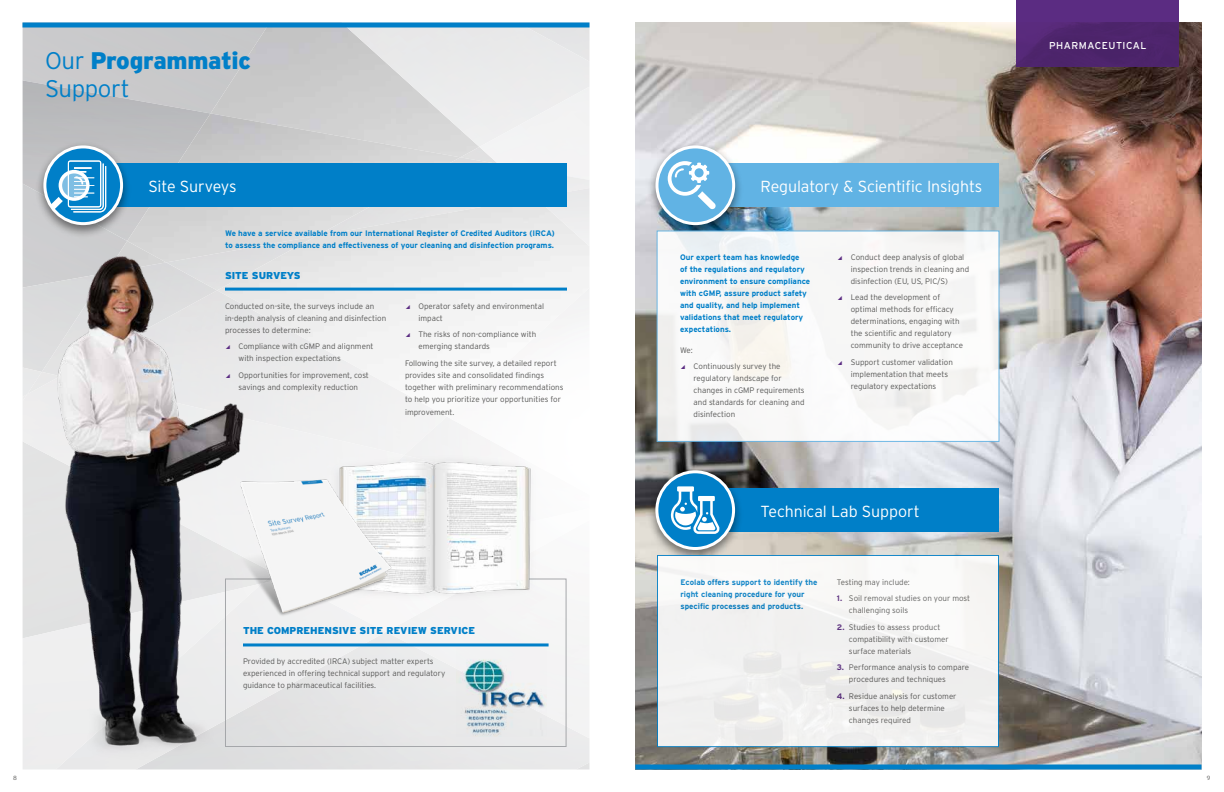
<style>
.page{position:relative;width:1224px;height:792px;background:#fff}
.page>*{position:absolute;margin:0;border:0;box-sizing:border-box;transform-origin:0 0}
.t1{font:900 24px/28px "Interstate";letter-spacing:-.02em;color:#007fc8}
.t2{font:300 16px "Interstate";letter-spacing:-.01em;color:#fff}
.t3{font:900 10px "Interstate";color:#007fc8}
.t4{font:10px "Interstate";letter-spacing:.05em;color:#fff}
.t5{font:300 8px/12px "Interstate";color:#575756}
.t6{font:700 8px/12px "Interstate";color:#007fc8}
.t7{font:300 6px "Interstate";color:#575756}
.s1{font-weight:300}
.s2{color:#5b2c82}
.s3{font-weight:700;color:#5b2c82}
</style>
<div class="page">
<img style="left:635px;top:22px;width:567px;height:743px">
<img style="left:405px;top:632px;width:185px;height:106px">
<img style="left:106px;top:22px;width:236px;height:119px">
<img style="left:460px;top:147px;width:19px;height:10px">
<img style="left:342px;top:22px;width:248px;height:125px">
<div style="left:479px;top:87px;width:111px;height:77px;background:#f2f2f3"></div>
<img style="left:127px;top:113px;width:333px;height:50px">
<img style="left:316px;top:157px;width:219px;height:6px">
<div style="left:535px;top:188px;width:55px;height:58px;background:#ebecec"></div>
<div style="left:22px;top:23px;width:568px;height:5px;background:#007fc8"></div>
<div style="left:670px;top:488px;width:329px;height:44px;background:#007fc8"></div>
<div style="left:647px;top:466px;width:97px;height:97px;background:#000;opacity:.5"></div>
<svg style="left:657px;top:472px;width:77px;height:77px;fill:#007fc8"></svg>
<div style="left:677px;top:486px;width:17px;height:6px;background:#fff"></div>
<svg style="left:671px;top:489px;width:49px;height:45px"></svg>
<div style="left:655px;top:470px;width:80px;height:80px;border:3px solid #fff;border-radius:50%"></div>
<div style="left:635px;top:765px;width:567px;height:5px;background:#007fc8"></div>
<div style="left:658px;top:555px;width:340px;height:192px;background:#f2f2f1"></div>
<div style="left:657px;top:555px;width:342px;height:192px;border:1px solid #007fc8"></div>
<div style="left:58px;top:163px;width:509px;height:44px;background:#007fc8"></div>
<div style="left:35px;top:141px;width:97px;height:97px;background:#000;opacity:.5"></div>
<svg style="left:45px;top:147px;width:77px;height:77px"></svg>
<svg style="left:49px;top:161px;width:57px;height:2px"></svg>
<hr style="left:225px;top:288px;width:342px;height:3px;background:#007fc8">
<hr style="left:243px;top:643px;width:306px;height:3px;background:#007fc8">
<img style="left:405px;top:442px;width:141px;height:169px">
<img style="left:456px;top:649px;width:90px;height:87px">
<div style="left:695px;top:163px;width:303px;height:44px;background:#61b3e4"></div>
<div style="left:647px;top:141px;width:97px;height:97px;background:#000;opacity:.5"></div>
<svg style="left:657px;top:147px;width:77px;height:77px;fill:#61b3e4"></svg>
<svg style="left:668px;top:161px;width:48px;height:48px"></svg>
<div style="left:655px;top:145px;width:80px;height:80px;border:3px solid #fff;border-radius:50%"></div>
<div style="left:657px;top:230px;width:343px;height:212px;background:#f7f7f6;border:1px solid #61b3e4"></div>
<img style="left:22px;top:163px;width:383px;height:607px">
<div style="left:1017px;top:0;width:162px;height:67px;background:linear-gradient(to bottom,#5c2d83,#492265)"></div>
<h1 class="t1" style="left:45px;top:47px;width:207px"><span class="s1">Our</span> Programmatic<br><span class="s1">Support</span></h1>
<h2 class="t2" style="left:148px;top:177px;width:90px">Site Surveys</h2>
<p class="t6" style="left:225px;top:227px;width:331px">We have a service available from our International Register of Credited Auditors (IRCA) to assess the compliance and effectiveness of your cleaning and disinfection programs.</p>
<p class="t3" style="left:225px;top:269px;width:77px">SITE SURVEYS</p>
<p class="t5" style="left:225px;top:300px;width:163px">Conducted on-site, the surveys include an in-depth analysis of cleaning and disinfection processes to determine:</p>
<p class="t5" style="left:238px;top:340px;width:137px;text-indent:-13px"><span class="s2">◢</span> Compliance with cGMP and alignment with inspection expectations</p>
<p class="t5" style="left:225px;top:369px;width:145px;text-align:center"><span class="s2">◢</span> Opportunities for improvement, cost savings and complexity reduction</p>
<p class="t5" style="left:418px;top:300px;width:127px;text-indent:-13px"><span class="s2">◢</span> Operator safety and environmental impact</p>
<p class="t5" style="left:418px;top:328px;width:119px;text-indent:-13px"><span class="s2">◢</span> The risks of non-compliance with emerging standards</p>
<p class="t5" style="left:405px;top:357px;width:160px">Following the site survey, a detailed report provides site and consolidated findings together with preliminary recommendations to help you prioritize your opportunities for</p>
<p class="t5" style="left:405px;top:406px;width:51px">improvement.</p>
<p class="t3" style="left:243px;top:625px;width:234px">THE COMPREHENSIVE SITE REVIEW SERVICE</p>
<p class="t5" style="left:243px;top:656px;width:204px">Provided by accredited (IRCA) subject matter experts experienced in offering technical support and regulatory guidance to pharmaceutical facilities.</p>
<h2 class="t2" style="left:761px;top:177px;width:223px">Regulatory &amp; Scientific Insights</h2>
<p class="t6" style="left:680px;top:251px;width:132px">Our expert team has knowledge<br>of the regulations and regulatory environment to ensure compliance with cGMP, assure product safety and quality, and help implement validations that meet regulatory expectations.</p>
<p class="t5" style="left:680px;top:342px;width:102px;line-height:16.5px">We:<br><span class="s2">◢</span> Continuously survey the</p>
<p class="t5" style="left:694px;top:373px;width:113px">regulatory landscape for changes in cGMP requirements and standards for cleaning and disinfection</p>
<p class="t5" style="left:851px;top:251px;width:120px;text-indent:-13px"><span class="s2">◢</span> Conduct deep analysis of global inspection trends in cleaning and disinfection (EU, US, PIC/S)</p>
<p class="t5" style="left:851px;top:292px;width:114px;text-indent:-13px"><span class="s2">◢</span> Lead the development of optimal methods for efficacy determinations, engaging with the scientific and regulatory community to drive acceptance</p>
<p class="t5" style="left:851px;top:356px;width:104px;text-indent:-13px"><span class="s2">◢</span> Support customer validation implementation that meets regulatory expectations</p>
<h2 class="t2" style="left:760px;top:502px;width:161px">Technical Lab Support</h2>
<p class="t6" style="left:680px;top:576px;width:139px">Ecolab offers support to identify the right cleaning procedure for your specific processes and products.</p>
<p class="t5" style="left:837px;top:576px;width:74px">Testing may include:</p>
<p class="t5" style="left:849px;top:593px;width:123px;text-indent:-12px"><span class="s3">1.</span> Soil removal studies on your most challenging soils</p>
<p class="t5" style="left:849px;top:621px;width:101px;text-indent:-12px"><span class="s3">2.</span> Studies to assess product compatibility with customer surface materials</p>
<p class="t5" style="left:849px;top:662px;width:122px;text-indent:-12px"><span class="s3">3.</span> Performance analysis to compare procedures and techniques</p>
<p class="t5" style="left:849px;top:690px;width:109px;text-indent:-12px"><span class="s3">4.</span> Residue analysis for customer surfaces to help determine changes required</p>
<p class="t4" style="left:1049px;top:39px;width:99px">PHARMACEUTICAL</p>
<p class="t7" style="left:13px;top:774px;width:5px">8</p>
<p class="t7" style="left:1207px;top:774px;width:5px">9</p>
</div>
